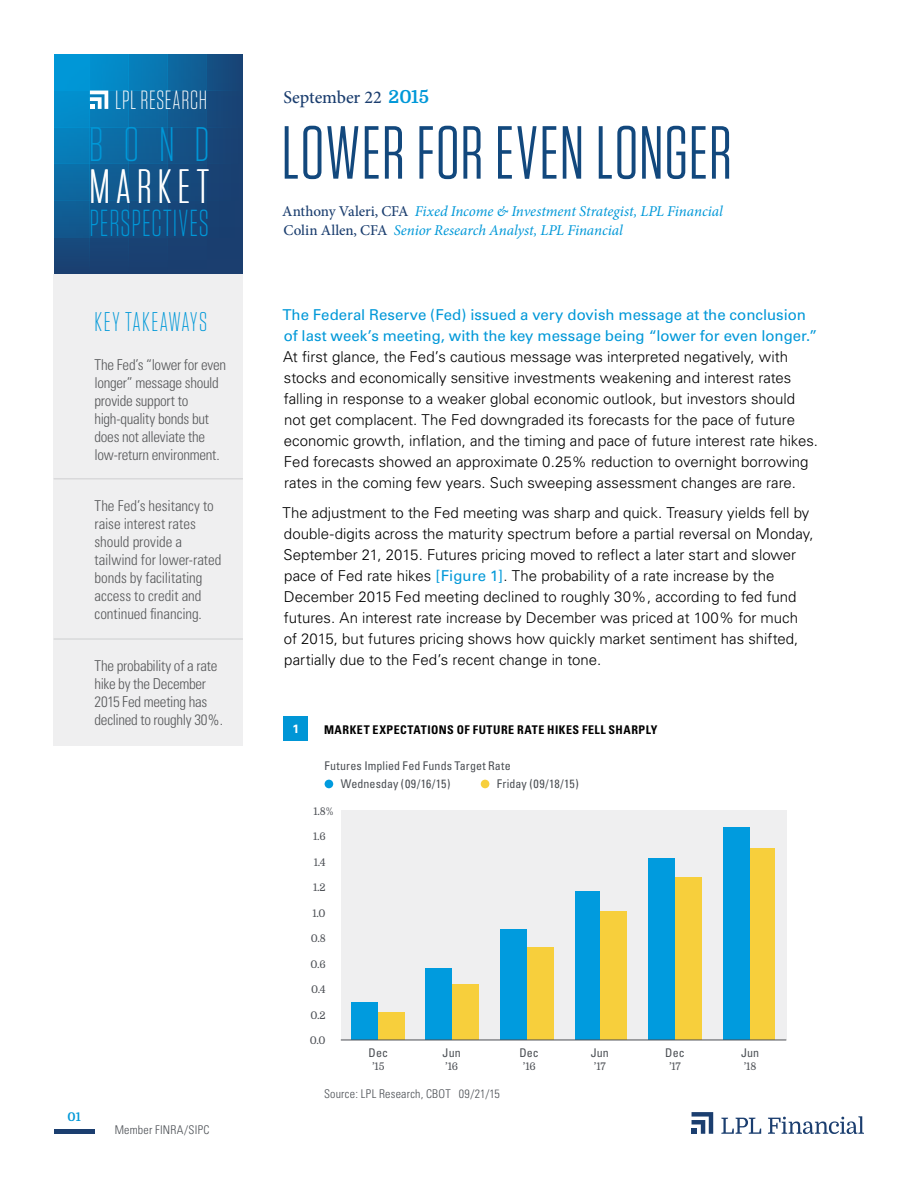
<style>
.page{position:relative;width:918px;height:1188px;background:#fff}
.page>*{position:absolute;margin:0;border:0;box-sizing:border-box;transform-origin:0 0}
.t1{font:75px "Tungsten Narrow";letter-spacing:.015em;color:#12487d}
.t2{font:300 48.3px "Tungsten Narrow";color:#0098d8}
.t3{font:300 48px "Tungsten Narrow";letter-spacing:.13em;color:#fff}
.t4{font:300 37.5px "Tungsten Narrow";letter-spacing:.03em;color:#0098d8;scale:.9 1}
.t5{font:300 27px "Tungsten Narrow";letter-spacing:.055em;color:#0098d8}
.t6{font:300 26.25px "Tungsten Narrow";letter-spacing:.025em;color:#fff}
.t7{font:500 18px "Minion Pro";letter-spacing:-.005em;color:#1b3e6f}
.t8{font:300 15px/21px "Univers";color:#000}
.t9{font:300 condensed 15px/18px "Univers";letter-spacing:-.015em;color:#58595b}
.t10{font:15px/21px "Univers";color:#0098d8}
.t11{font:italic 15px/19.5px "Minion Pro";letter-spacing:-.005em;color:#0098d8}
.t12{font:condensed 12px "Univers";letter-spacing:.005em;color:#4b4f54}
.t13{font:300 condensed 12px "Univers";letter-spacing:.02em;color:#4b4f54}
.t14{font:700 condensed 12px "Univers";letter-spacing:.04em;color:#000}
.t15{font:700 12px "Domine";color:#0098d8}
.t16{font:700 12px "Univers";color:#fff}
.t17{font:10.5px "Domine";letter-spacing:-.02em;color:#4d5055}
.s1{font-family:"Domine";font-weight:700;color:#0098d8}
.s2{font-weight:500;font-style:normal;color:#1b3e6f}
.s3{font-weight:400;color:#0098d8}
</style>
<div class="page">
<hr style="left:54px;top:1130px;width:40px;height:4px;background:#1b3e6f">
<svg style="left:90px;top:54px;width:39px;height:220px;background:#0d6ca4"></svg>
<div style="left:206px;top:54px;width:37px;height:220px;background:#184476"></div>
<svg style="left:168px;top:54px;width:38px;height:220px;background:#135287"></svg>
<svg style="left:129px;top:54px;width:39px;height:220px;background:#0f6198"></svg>
<svg style="left:54px;top:54px;width:36px;height:220px;background:#0878b3"></svg>
<div style="left:54px;top:164px;width:189px;height:36px;background:linear-gradient(to right,#0c6ca5,#1b3b6c)"></div>
<div style="left:54px;top:200px;width:189px;height:38px;background:linear-gradient(to right,#105c92,#1a3b6c)"></div>
<div style="left:54px;top:127px;width:189px;height:37px;background:linear-gradient(to right,#0582bf,#1b3c6d)"></div>
<svg style="left:90px;top:91px;width:18px;height:18px"></svg>
<svg style="left:692px;top:1112px;width:21px;height:22px"></svg>
<svg style="left:721px;top:1118px;width:40px;height:16px"></svg>
<svg style="left:768px;top:1116px;width:96px;height:18px"></svg>
<div style="left:54px;top:274px;width:189px;height:472px;background:#efeff0"></div>
<hr style="left:54px;top:478px;width:189px;height:2px;background:#4b4f54">
<div style="left:284px;top:717px;width:24px;height:24px;background:#0096d6"></div>
<div style="left:341px;top:810px;width:445px;height:230px;background:#efeff0"></div>
<div style="left:723px;top:827px;width:27px;height:213px;background:#009bde"></div>
<div style="left:750px;top:848px;width:25px;height:192px;background:#f7cf3c"></div>
<div style="left:648px;top:858px;width:27px;height:182px;background:#009bde"></div>
<div style="left:675px;top:878px;width:27px;height:162px;background:#f7cf3c"></div>
<div style="left:575px;top:892px;width:25px;height:148px;background:#009bde"></div>
<div style="left:600px;top:911px;width:27px;height:129px;background:#f7cf3c"></div>
<div style="left:500px;top:929px;width:27px;height:111px;background:#009bde"></div>
<div style="left:527px;top:948px;width:26px;height:92px;background:#f7cf3c"></div>
<div style="left:425px;top:969px;width:27px;height:71px;background:#009bde"></div>
<div style="left:452px;top:984px;width:26px;height:56px;background:#f7cf3c"></div>
<div style="left:352px;top:1002px;width:26px;height:38px;background:#009bde"></div>
<div style="left:378px;top:1012px;width:27px;height:28px;background:#f7cf3c"></div>
<div style="left:325px;top:780px;width:8px;height:8px;background:#009bde;border-radius:50%"></div>
<div style="left:481px;top:780px;width:8px;height:8px;background:#f7cf3c;border-radius:50%"></div>
<hr style="left:341px;top:1040px;width:445px;height:1px;background:#4d5055">
<hr style="left:54px;top:638px;width:189px;height:2px;background:#4b4f54">
<h3 class="t6" style="left:115px;top:87px;width:93px">LPL RESEARCH</h3>
<p class="t7" style="left:284px;top:85px;width:147px">September 22 <span class="s1">2015</span></p>
<h2 class="t2" style="left:89px;top:121px;width:123px">BOND</h2>
<h3 class="t3" style="left:89px;top:162px;width:121px">MARKET</h3>
<h1 class="t1" style="left:282px;top:116px;width:452px">LOWER FOR EVEN LONGER</h1>
<h3 class="t4" style="left:89px;top:205px;width:134px">PERSPECTIVES</h3>
<p class="t11" style="left:282px;top:201px;width:442px"><span class="s2">Anthony Valeri, CFA</span> Fixed Income &amp; Investment Strategist, LPL Financial<br><span class="s2">Colin Allen, CFA</span> Senior Research Analyst, LPL Financial</p>
<p class="t15" style="left:68px;top:1110px;width:15px">01</p>
<h3 class="t5" style="left:94px;top:308px;width:114px">KEY TAKEAWAYS</h3>
<p class="t10" style="left:282px;top:305px;width:537px">The Federal Reserve (Fed) issued a very dovish message at the conclusion of last week’s meeting, with the key message being “lower for even longer.”</p>
<p class="t8" style="left:283px;top:346px;width:537px">At first glance, the Fed’s cautious message was interpreted negatively, with stocks and economically sensitive investments weakening and interest rates falling in response to a weaker global economic outlook, but investors should not get complacent. The Fed downgraded its forecasts for the pace of future economic growth, inflation, and the timing and pace of future interest rate hikes.<br>Fed forecasts showed an approximate 0.25% reduction to overnight borrowing rates in the coming few years. Such sweeping assessment changes are rare.</p>
<p class="t8" style="left:282px;top:502px;width:533px">The adjustment to the Fed meeting was sharp and quick. Treasury yields fell by double-digits across the maturity spectrum before a partial reversal on Monday, September 21, 2015. Futures pricing moved to reflect a later start and slower pace of Fed rate hikes <span class="s3">[Figure 1]</span>. The probability of a rate increase by the December 2015 Fed meeting declined to roughly 30%, according to fed fund futures. An interest rate increase by December was priced at 100% for much of 2015, but futures pricing shows how quickly market sentiment has shifted, partially due to the Fed’s recent change in tone.</p>
<p class="t9" style="left:94px;top:355px;width:133px">The Fed’s “lower for even longer” message should provide support to high-quality bonds but does not alleviate the low-return environment.</p>
<p class="t9" style="left:94px;top:497px;width:129px">The Fed’s hesitancy to raise interest rates should provide a tailwind for lower-rated bonds by facilitating access to credit and continued financing.</p>
<p class="t9" style="left:94px;top:657px;width:130px">The probability of a rate hike by the December<br>2015 Fed meeting has declined to roughly 30%.</p>
<p class="t16" style="left:292px;top:722px;width:8px">1</p>
<p class="t14" style="left:324px;top:722px;width:335px">MARKET EXPECTATIONS OF FUTURE RATE HIKES FELL SHARPLY</p>
<p class="t12" style="left:325px;top:758px;width:188px">Futures Implied Fed Funds Target Rate</p>
<p class="t12" style="left:341px;top:776px;width:111px">Wednesday (09/16/15)</p>
<p class="t12" style="left:497px;top:776px;width:83px">Friday (09/18/15)</p>
<p class="t13" style="left:115px;top:1123px;width:96px">Member FINRA/SIPC</p>
<p class="t17" style="left:313px;top:805px;width:21px">1.8%</p>
<p class="t17" style="left:313px;top:831px;width:14px">1.6</p>
<p class="t17" style="left:314px;top:856px;width:13px">1.4</p>
<p class="t17" style="left:313px;top:882px;width:14px">1.2</p>
<p class="t17" style="left:313px;top:907px;width:15px">1.0</p>
<p class="t17" style="left:311px;top:933px;width:16px">0.8</p>
<p class="t17" style="left:311px;top:958px;width:17px">0.6</p>
<p class="t17" style="left:311px;top:984px;width:16px">0.4</p>
<p class="t17" style="left:310px;top:1009px;width:17px">0.2</p>
<p class="t17" style="left:310px;top:1035px;width:17px">0.0</p>
<p class="t12" style="left:369px;top:1046px;width:21px">Dec</p>
<p class="t17" style="left:372px;top:1060px;width:14px">’15</p>
<p class="t12" style="left:443px;top:1046px;width:20px">Jun</p>
<p class="t17" style="left:445px;top:1060px;width:14px">’16</p>
<p class="t13" style="left:324px;top:1087px;width:177px">Source: LPL Research, CBOT 09/21/15</p>
<p class="t12" style="left:520px;top:1046px;width:21px">Dec</p>
<p class="t17" style="left:523px;top:1060px;width:14px">’16</p>
<p class="t12" style="left:591px;top:1046px;width:20px">Jun</p>
<p class="t17" style="left:594px;top:1060px;width:13px">’17</p>
<p class="t12" style="left:665px;top:1046px;width:21px">Dec</p>
<p class="t17" style="left:669px;top:1060px;width:13px">’17</p>
<p class="t12" style="left:741px;top:1046px;width:20px">Jun</p>
<p class="t17" style="left:744px;top:1060px;width:14px">’18</p>
</div>
